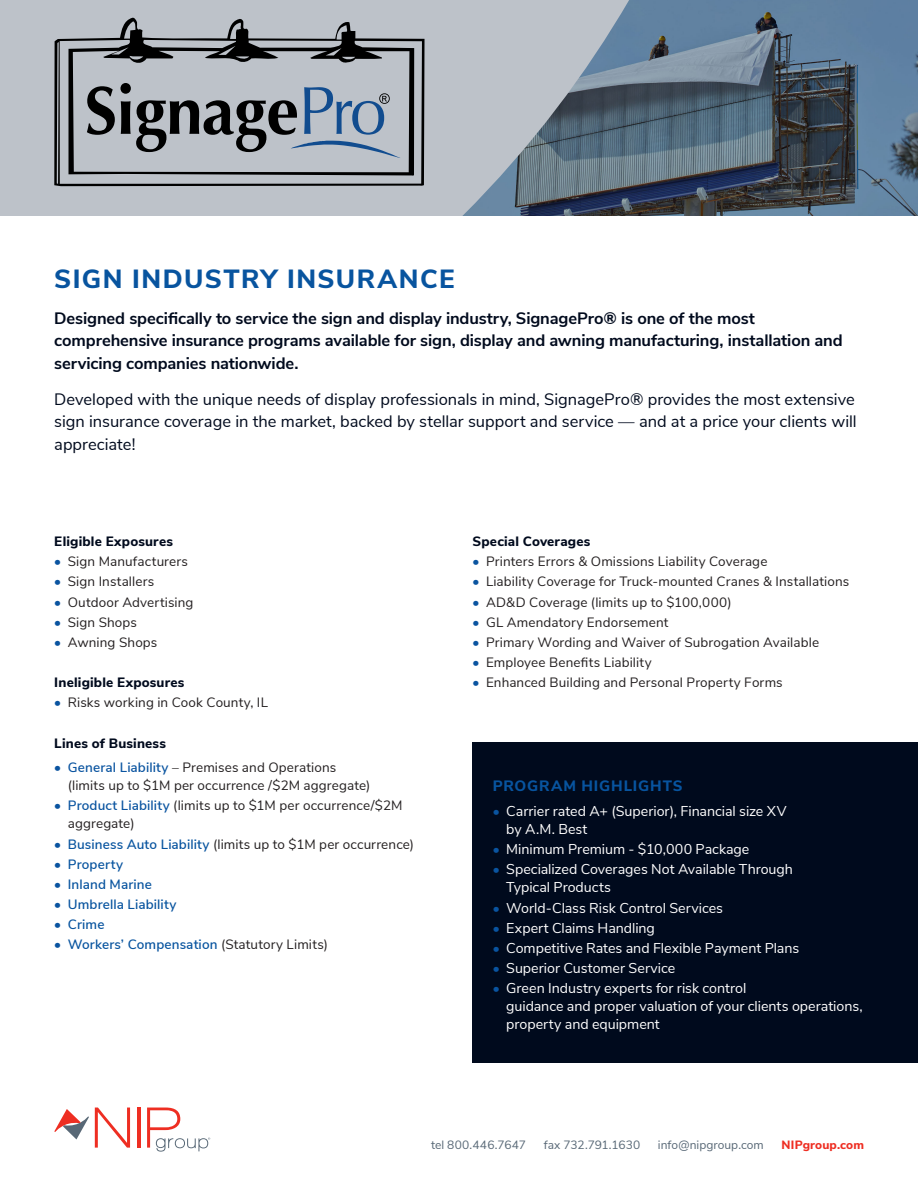
<style>
.page{position:relative;width:918px;height:1188px;background:#fff}
.page>*{position:absolute;margin:0;border:0;box-sizing:border-box;transform-origin:0 0}
.Level_2_Heading{font:800 26.25px "Nunito Sans";letter-spacing:.055em;color:#08549f}
.Body{font:700 16.5px/22.5px "Nunito Sans";letter-spacing:-.005em;color:#000a1d}
.Body-2{font:16.5px/22.5px "Nunito Sans";color:#000a1d;text-align:justify}
.t1{font:800 15px "Nunito Sans";letter-spacing:.06em;color:#08549f}
.t2{font:14.25px/18px "Nunito Sans";color:#fff}
.t3{font:13.5px/18px "Nunito Sans";letter-spacing:.01em;color:#231f20}
.t4{font:600 13.5px "Nunito Sans";letter-spacing:.01em;color:#08549f}
.Body_Bold{font:800 13.5px "Nunito Sans";letter-spacing:.015em;color:#000a1d}
.t5{font:12px "Nunito Sans";letter-spacing:.005em;color:#586876}
.t6{font:800 12px "Nunito Sans";letter-spacing:.005em;color:#ee2e22}
.s1{font-family:"Lato";font-weight:700;font-size:12px;color:#0a54a0}
.s2{font-weight:600;color:#0a54a0}
.s3{font-weight:600;color:#08549f}
.s4{font-weight:400;color:#231f20}
</style>
<div class="page">
<div style="left:472px;top:742px;width:446px;height:321px;background:#000a1d"></div>
<div style="left:0;top:0;width:918px;height:216px;background:#bdc2c9"></div>
<img style="left:462px;top:0;width:456px;height:216px">
<svg style="left:54px;top:1109px;width:35px;height:30px"></svg>
<svg style="left:95px;top:1108px;width:35px;height:40px"></svg>
<hr style="left:137px;top:1108px;width:3px;height:40px;background:#ee2e22">
<svg style="left:147px;top:1108px;width:63px;height:44px"></svg>
<svg style="left:54px;top:17px;width:371px;height:169px"></svg>
<svg style="left:87px;top:83px;width:313px;height:75px"></svg>
<p class="Level_2_Heading" style="left:54px;top:259px;width:402px">SIGN INDUSTRY INSURANCE</p>
<p class="Body" style="left:54px;top:306px;width:790px">Designed specifically to service the sign and display industry, SignagePro® is one of the most comprehensive insurance programs available for sign, display and awning manufacturing, installation and servicing companies nationwide.</p>
<p class="Body-2" style="left:54px;top:387px;width:804px">Developed with the unique needs of display professionals in mind, SignagePro® provides the most extensive sign insurance coverage in the market, backed by stellar support and service — and at a price your clients will appreciate!</p>
<p class="Body_Bold" style="left:54px;top:531px;width:120px">Eligible Exposures</p>
<p class="t3" style="left:54px;top:552px;width:135px"><span class="s1">•</span> Sign Manufacturers</p>
<p class="t3" style="left:54px;top:572px;width:101px"><span class="s1">•</span> Sign Installers</p>
<p class="t3" style="left:54px;top:592px;width:141px"><span class="s1">•</span> Outdoor Advertising</p>
<p class="t3" style="left:54px;top:612px;width:84px"><span class="s1">•</span> Sign Shops</p>
<p class="t3" style="left:54px;top:632px;width:105px"><span class="s1">•</span> Awning Shops</p>
<p class="Body_Bold" style="left:54px;top:673px;width:132px">Ineligible Exposures</p>
<p class="t3" style="left:54px;top:693px;width:215px"><span class="s1">•</span> Risks working in Cook County, IL</p>
<p class="Body_Bold" style="left:54px;top:733px;width:113px">Lines of Business</p>
<p class="t3" style="left:68px;top:758px;width:304px;text-indent:-14px"><span class="s1">•</span> <span class="s2">General Liability</span> – Premises and Operations (limits up to $1M per occurrence /$2M aggregate)</p>
<p class="t3" style="left:68px;top:796px;width:336px;text-indent:-14px"><span class="s1">•</span> <span class="s2">Product Liability</span> (limits up to $1M per occurrence/$2M aggregate)</p>
<p class="t3" style="left:54px;top:834px;width:361px"><span class="s1">•</span> <span class="s3">Business Auto Liability</span> (limits up to $1M per occurrence)</p>
<p class="t4" style="left:54px;top:854px;width:70px"><span class="s1">•</span> Property</p>
<p class="t4" style="left:54px;top:874px;width:99px"><span class="s1">•</span> Inland Marine</p>
<p class="t4" style="left:54px;top:895px;width:124px"><span class="s1">•</span> Umbrella Liability</p>
<p class="t4" style="left:54px;top:915px;width:52px"><span class="s1">•</span> Crime</p>
<p class="t4" style="left:54px;top:935px;width:275px"><span class="s1">•</span> Workers’ Compensation <span class="s4">(Statutory Limits)</span></p>
<p class="Body_Bold" style="left:472px;top:531px;width:119px">Special Coverages</p>
<p class="t3" style="left:472px;top:552px;width:296px"><span class="s1">•</span> Printers Errors &amp; Omissions Liability Coverage</p>
<p class="t3" style="left:472px;top:572px;width:378px"><span class="s1">•</span> Liability Coverage for Truck-mounted Cranes &amp; Installations</p>
<p class="t3" style="left:472px;top:592px;width:261px"><span class="s1">•</span> AD&amp;D Coverage (limits up to $100,000)</p>
<p class="t3" style="left:472px;top:612px;width:198px"><span class="s1">•</span> GL Amendatory Endorsement</p>
<p class="t3" style="left:472px;top:632px;width:348px"><span class="s1">•</span> Primary Wording and Waiver of Subrogation Available</p>
<p class="t3" style="left:472px;top:652px;width:181px"><span class="s1">•</span> Employee Benefits Liability</p>
<p class="t3" style="left:472px;top:673px;width:312px"><span class="s1">•</span> Enhanced Building and Personal Property Forms</p>
<p class="t1" style="left:493px;top:775px;width:191px">PROGRAM HIGHLIGHTS</p>
<p class="t2" style="left:506px;top:801px;width:282px;text-indent:-14px"><span class="s1">•</span> Carrier rated A+ (Superior), Financial size XV by A.M. Best</p>
<p class="t2" style="left:493px;top:839px;width:258px"><span class="s1">•</span> Minimum Premium - $10,000 Package</p>
<p class="t2" style="left:506px;top:860px;width:288px;text-indent:-14px"><span class="s1">•</span> Specialized Coverages Not Available Through<br>Typical Products</p>
<p class="t2" style="left:493px;top:898px;width:232px"><span class="s1">•</span> World-Class Risk Control Services</p>
<p class="t2" style="left:493px;top:918px;width:164px"><span class="s1">•</span> Expert Claims Handling</p>
<p class="t2" style="left:493px;top:938px;width:308px"><span class="s1">•</span> Competitive Rates and Flexible Payment Plans</p>
<p class="t2" style="left:493px;top:958px;width:184px"><span class="s1">•</span> Superior Customer Service</p>
<p class="t2" style="left:506px;top:978px;width:358px;text-indent:-14px"><span class="s1">•</span> Green Industry experts for risk control<br>guidance and proper valuation of your clients operations, property and equipment</p>
<p class="t5" style="left:431px;top:1136px;width:96px">tel 800.446.7647</p>
<p class="t5" style="left:544px;top:1136px;width:98px">fax 732.791.1630</p>
<p class="t5" style="left:658px;top:1136px;width:107px">info@nipgroup.com</p>
<p class="t6" style="left:782px;top:1136px;width:84px">NIPgroup.com</p>
</div>
